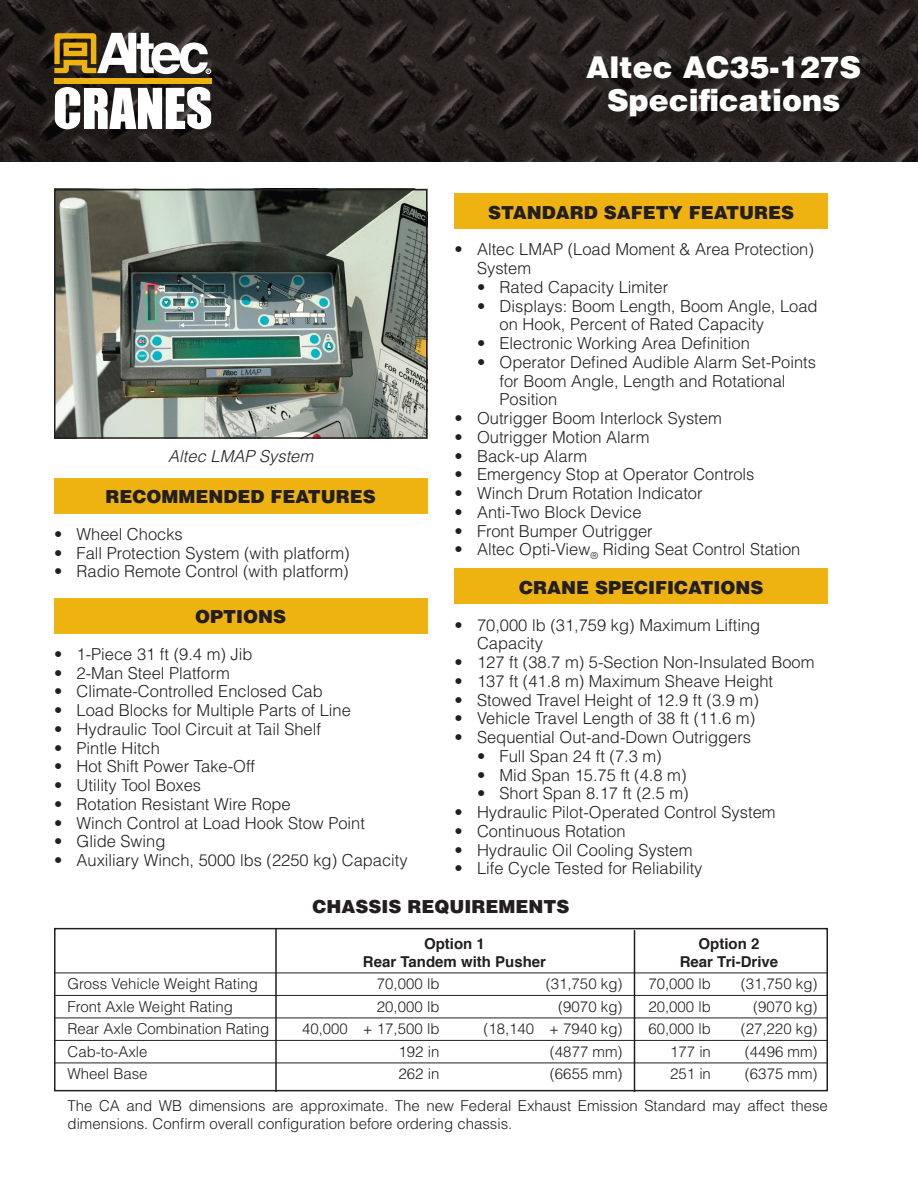
<style>
.page{position:relative;width:918px;height:1188px;background:#fff}
.page>*{position:absolute;margin:0;border:0;box-sizing:border-box;transform-origin:0 0}
.Headline{font:900 30px/33px "Helvetica";color:#fff;text-align:center}
.Subhead{font:900 18px "Helvetica";color:#231f20}
.Body_text{font:300 16.5px/18.8px "Helvetica";color:#231f20}
.Body_text-2{font:italic 300 16.5px "Helvetica";color:#231f20}
.Body_text-3{font:300 15px/18px "Helvetica";color:#231f20}
.Body_text-4{font:700 15px "Helvetica";color:#231f20}
</style>
<div class="page">
<img style="left:0;top:0;width:918px;height:162px">
<div style="left:54px;top:928px;width:774px;height:163px;border:2px solid #231f20"></div>
<hr style="left:54px;top:973px;width:774px;height:1px;background:#231f20">
<hr style="left:54px;top:995px;width:774px;height:1px;background:#231f20">
<hr style="left:54px;top:1018px;width:774px;height:1px;background:#231f20">
<hr style="left:54px;top:1040px;width:774px;height:1px;background:#231f20">
<hr style="left:54px;top:1063px;width:774px;height:1px;background:#231f20">
<hr style="left:634px;top:930px;width:1px;height:162px;background:#231f20">
<hr style="left:275px;top:928px;width:2px;height:164px;background:#231f20">
<div style="left:455px;top:568px;width:373px;height:36px;background:#eeb211"></div>
<div style="left:54px;top:598px;width:374px;height:36px;background:#eeb211"></div>
<div style="left:54px;top:478px;width:374px;height:36px;background:#eeb211"></div>
<div style="left:455px;top:194px;width:373px;height:36px;background:#eeb211"></div>
<img style="left:57px;top:192px;width:368px;height:244px">
<div style="left:54px;top:189px;width:374px;height:250px;border:2px solid #231f20"></div>
<svg style="left:54px;top:33px;width:157px;height:42px"></svg>
<div style="left:54px;top:78px;width:158px;height:6px;background:#eeb211"></div>
<svg style="left:55px;top:87px;width:156px;height:42px"></svg>
<p class="Body_text-2" style="left:168px;top:445px;width:146px">Altec LMAP System</p>
<p class="Subhead" style="left:106px;top:485px;width:272px">RECOMMENDED FEATURES</p>
<p class="Body_text" style="left:54px;top:524px;width:130px">• Wheel Chocks</p>
<p class="Body_text" style="left:54px;top:543px;width:297px">• Fall Protection System (with platform)</p>
<p class="Body_text" style="left:54px;top:562px;width:296px">• Radio Remote Control (with platform)</p>
<p class="Subhead" style="left:195px;top:605px;width:92px">OPTIONS</p>
<p class="Body_text" style="left:54px;top:644px;width:200px">• 1-Piece 31 ft (9.4 m) Jib</p>
<p class="Body_text" style="left:54px;top:663px;width:177px">• 2-Man Steel Platform</p>
<p class="Body_text" style="left:54px;top:682px;width:270px">• Climate-Controlled Enclosed Cab</p>
<p class="Body_text" style="left:54px;top:700px;width:298px">• Load Blocks for Multiple Parts of Line</p>
<p class="Body_text" style="left:54px;top:719px;width:269px">• Hydraulic Tool Circuit at Tail Shelf</p>
<p class="Body_text" style="left:54px;top:738px;width:107px">• Pintle Hitch</p>
<p class="Body_text" style="left:54px;top:757px;width:203px">• Hot Shift Power Take-Off</p>
<p class="Body_text" style="left:54px;top:775px;width:149px">• Utility Tool Boxes</p>
<p class="Body_text" style="left:54px;top:794px;width:238px">• Rotation Resistant Wire Rope</p>
<p class="Body_text" style="left:54px;top:813px;width:313px">• Winch Control at Load Hook Stow Point</p>
<p class="Body_text" style="left:54px;top:832px;width:113px">• Glide Swing</p>
<p class="Body_text" style="left:54px;top:850px;width:355px">• Auxiliary Winch, 5000 lbs (2250 kg) Capacity</p>
<p class="Headline" style="left:586px;top:50px;width:277px">Altec AC35-127S<br>Specifications</p>
<p class="Subhead" style="left:488px;top:200px;width:307px">STANDARD SAFETY FEATURES</p>
<p class="Body_text" style="left:477px;top:240px;width:338px;text-indent:-22px">• Altec LMAP (Load Moment &amp; Area Protection)<br>System</p>
<p class="Body_text" style="left:477px;top:277px;width:193px">• Rated Capacity Limiter</p>
<p class="Body_text" style="left:500px;top:296px;width:320px;text-indent:-22px">• Displays: Boom Length, Boom Angle, Load on Hook, Percent of Rated Capacity</p>
<p class="Body_text" style="left:477px;top:333px;width:274px">• Electronic Working Area Definition</p>
<p class="Body_text" style="left:500px;top:352px;width:318px;text-indent:-22px">• Operator Defined Audible Alarm Set-Points for Boom Angle, Length and Rotational<br>Position</p>
<p class="Body_text" style="left:455px;top:408px;width:269px">• Outrigger Boom Interlock System</p>
<p class="Body_text" style="left:455px;top:427px;width:197px">• Outrigger Motion Alarm</p>
<p class="Body_text" style="left:455px;top:446px;width:134px">• Back-up Alarm</p>
<p class="Body_text" style="left:455px;top:465px;width:302px">• Emergency Stop at Operator Controls</p>
<p class="Body_text" style="left:455px;top:483px;width:250px">• Winch Drum Rotation Indicator</p>
<p class="Body_text" style="left:455px;top:502px;width:189px">• Anti-Two Block Device</p>
<p class="Body_text" style="left:455px;top:521px;width:200px">• Front Bumper Outrigger</p>
<p class="Body_text" style="left:455px;top:540px;width:347px">• Altec Opti-View<sub>®</sub> Riding Seat Control Station</p>
<p class="Subhead" style="left:519px;top:576px;width:246px">CRANE SPECIFICATIONS</p>
<p class="Body_text" style="left:477px;top:615px;width:285px;text-indent:-22px">• 70,000 lb (31,759 kg) Maximum Lifting<br>Capacity</p>
<p class="Body_text" style="left:455px;top:652px;width:361px">• 127 ft (38.7 m) 5-Section Non-Insulated Boom</p>
<p class="Body_text" style="left:455px;top:671px;width:320px">• 137 ft (41.8 m) Maximum Sheave Height</p>
<p class="Body_text" style="left:455px;top:690px;width:306px">• Stowed Travel Height of 12.9 ft (3.9 m)</p>
<p class="Body_text" style="left:455px;top:709px;width:302px">• Vehicle Travel Length of 38 ft (11.6 m)</p>
<p class="Body_text" style="left:455px;top:727px;width:298px">• Sequential Out-and-Down Outriggers</p>
<p class="Body_text" style="left:477px;top:746px;width:186px">• Full Span 24 ft (7.3 m)</p>
<p class="Body_text" style="left:477px;top:765px;width:211px">• Mid Span 15.75 ft (4.8 m)</p>
<p class="Body_text" style="left:477px;top:784px;width:213px">• Short Span 8.17 ft (2.5 m)</p>
<p class="Body_text" style="left:455px;top:802px;width:323px">• Hydraulic Pilot-Operated Control System</p>
<p class="Body_text" style="left:455px;top:821px;width:173px">• Continuous Rotation</p>
<p class="Body_text" style="left:455px;top:840px;width:239px">• Hydraulic Oil Cooling System</p>
<p class="Body_text" style="left:455px;top:859px;width:250px">• Life Cycle Tested for Reliability</p>
<p class="Subhead" style="left:313px;top:894px;width:258px">CHASSIS REQUIREMENTS</p>
<p class="Body_text-4" style="left:424px;top:930px;width:62px">Option 1</p>
<p class="Body_text-4" style="left:699px;top:930px;width:62px">Option 2</p>
<p class="Body_text-4" style="left:363px;top:948px;width:185px">Rear Tandem with Pusher</p>
<p class="Body_text-4" style="left:680px;top:948px;width:100px">Rear Tri-Drive</p>
<p class="Body_text-3" style="left:68px;top:974px;width:192px">Gross Vehicle Weight Rating</p>
<p class="Body_text-3" style="left:377px;top:974px;width:64px">70,000 lb</p>
<p class="Body_text-3" style="left:546px;top:974px;width:78px">(31,750 kg)</p>
<p class="Body_text-3" style="left:648px;top:974px;width:64px">70,000 lb</p>
<p class="Body_text-3" style="left:741px;top:974px;width:78px">(31,750 kg)</p>
<p class="Body_text-3" style="left:68px;top:997px;width:167px">Front Axle Weight Rating</p>
<p class="Body_text-3" style="left:377px;top:997px;width:64px">20,000 lb</p>
<p class="Body_text-3" style="left:558px;top:997px;width:66px">(9070 kg)</p>
<p class="Body_text-3" style="left:648px;top:997px;width:64px">20,000 lb</p>
<p class="Body_text-3" style="left:753px;top:997px;width:66px">(9070 kg)</p>
<p class="Body_text-3" style="left:68px;top:1019px;width:203px">Rear Axle Combination Rating</p>
<p class="Body_text-3" style="left:302px;top:1019px;width:139px">40,000 + 17,500 lb</p>
<p class="Body_text-3" style="left:483px;top:1019px;width:141px">(18,140 + 7940 kg)</p>
<p class="Body_text-3" style="left:648px;top:1019px;width:64px">60,000 lb</p>
<p class="Body_text-3" style="left:741px;top:1019px;width:78px">(27,220 kg)</p>
<p class="Body_text-3" style="left:68px;top:1042px;width:82px">Cab-to-Axle</p>
<p class="Body_text-3" style="left:399px;top:1042px;width:42px">192 in</p>
<p class="Body_text-3" style="left:550px;top:1042px;width:74px">(4877 mm)</p>
<p class="Body_text-3" style="left:670px;top:1042px;width:42px">177 in</p>
<p class="Body_text-3" style="left:745px;top:1042px;width:74px">(4496 mm)</p>
<p class="Body_text-3" style="left:68px;top:1064px;width:82px">Wheel Base</p>
<p class="Body_text-3" style="left:399px;top:1064px;width:42px">262 in</p>
<p class="Body_text-3" style="left:550px;top:1064px;width:74px">(6655 mm)</p>
<p class="Body_text-3" style="left:670px;top:1064px;width:42px">251 in</p>
<p class="Body_text-3" style="left:745px;top:1064px;width:74px">(6375 mm)</p>
<p class="Body_text-3" style="left:68px;top:1096px;width:762px">The CA and WB dimensions are approximate. The new Federal Exhaust Emission Standard may affect these dimensions. Confirm overall configuration before ordering chassis.</p>
</div>
